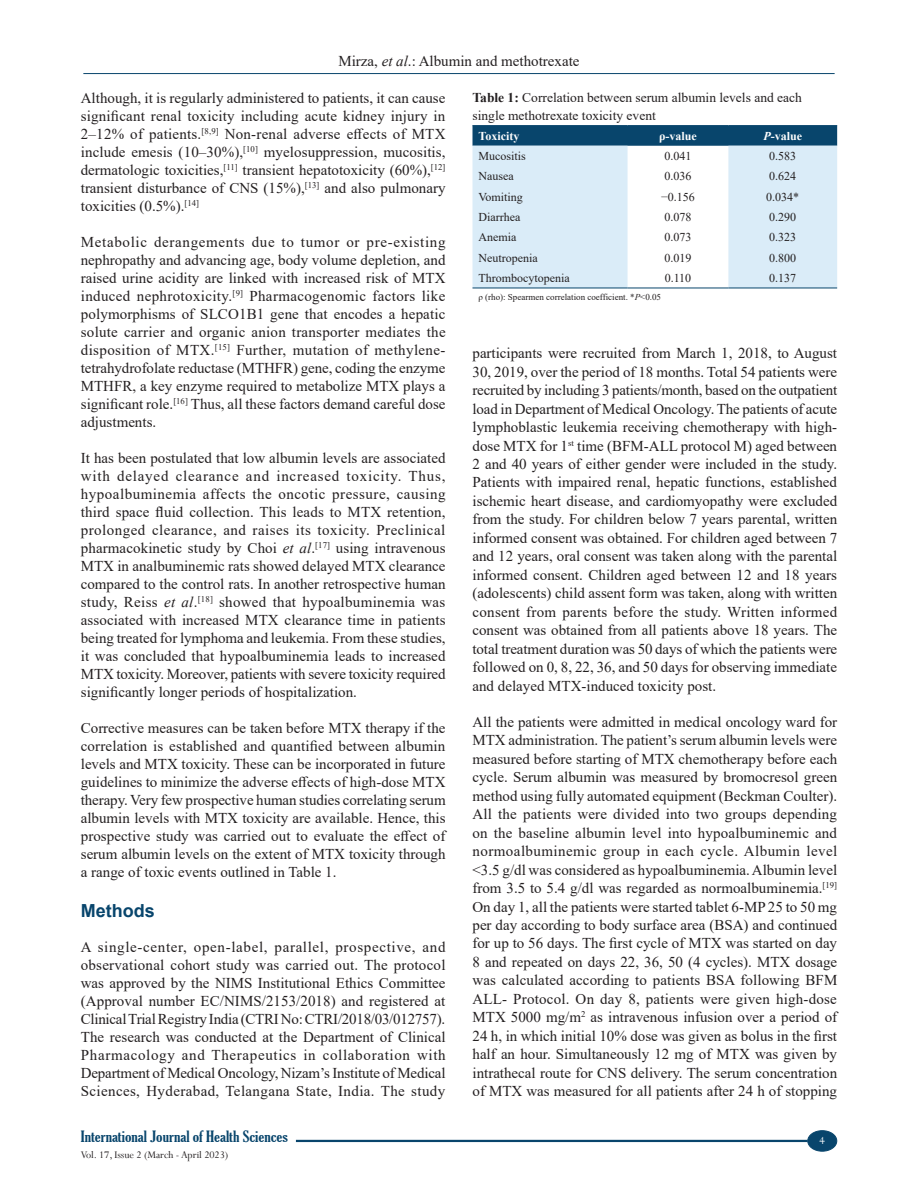
<style>
.page{position:relative;width:918px;height:1188px;background:#fff}
.page>*{position:absolute;margin:0;border:0;box-sizing:border-box;transform-origin:0 0}
.t1{font:700 18px "Helvetica";color:#08456c}
.TX{font:15px/18px "Times New Roman";color:#231f20;text-align:justify}
.t2{font:extra-condensed 15px "Gloucester";color:#08456c;scale:1.25 1}
.TT{font:13.5px/18px "Times New Roman";color:#231f20}
.TB{font:12px "Times New Roman";color:#231f20}
.TBL{font:12px "Times New Roman";color:#231f20}
.TCH{font:700 12px "Times New Roman";color:#fff}
.FOLIO{font:12px "Perpetua";color:#fff}
.t3{font:11.25px "Perpetua";letter-spacing:-.005em;color:#231f20}
.TFN{font:9px "Times New Roman";color:#231f20}
.s1{font-style:italic}
.s2{font-weight:700}
</style>
<div class="page">
<hr style="left:83px;top:73px;width:752px;height:1px;background:#08456c">
<div style="left:808px;top:1131px;width:29px;height:20px;background:#08456c;border-radius:50%"></div>
<div style="left:807px;top:1130px;width:30px;height:22px;border:1px solid #08456c;border-radius:50%"></div>
<hr style="left:296px;top:1140px;width:512px;height:2px;background:#08456c">
<div style="left:472px;top:126px;width:365px;height:20px;background:#08456c"></div>
<svg style="left:472px;top:146px;width:365px;height:142px;fill:#daecf8"></svg>
<hr style="left:472px;top:288px;width:156px;height:1px;background:#08456c">
<hr style="left:628px;top:288px;width:100px;height:1px;background:#08456c">
<hr style="left:728px;top:288px;width:109px;height:1px;background:#08456c">
<hr style="left:472px;top:125px;width:156px;height:1px;background:#08456c">
<hr style="left:628px;top:125px;width:100px;height:1px;background:#08456c">
<hr style="left:728px;top:125px;width:109px;height:1px;background:#08456c">
<p class="TX" style="left:338px;top:51px;width:243px">Mirza, <span class="s1">et al</span>.: Albumin and methotrexate</p>
<p class="TX" style="left:81px;top:88px;width:366px">Although, it is regularly administered to patients, it can cause significant renal toxicity including acute kidney injury in 2–12% of patients.<sup>[8,9]</sup> Non-renal adverse effects of MTX include emesis (10–30%),<sup>[10]</sup> myelosuppression, mucositis, dermatologic toxicities,<sup>[11]</sup> transient hepatotoxicity (60%),<sup>[12] </sup>transient disturbance of CNS (15%),<sup>[13]</sup> and also pulmonary toxicities (0.5%).<sup>[14]</sup></p>
<p class="TX" style="left:81px;top:232px;width:366px">Metabolic derangements due to tumor or pre-existing nephropathy and advancing age, body volume depletion, and raised urine acidity are linked with increased risk of MTX induced nephrotoxicity.<sup>[9]</sup> Pharmacogenomic factors like polymorphisms of SLCO1B1 gene that encodes a hepatic solute carrier and organic anion transporter mediates the disposition of MTX.<sup>[15]</sup> Further, mutation of methylene&shy;tetrahydrofolate reductase (MTHFR) gene, coding the enzyme MTHFR, a key enzyme required to metabolize MTX plays a significant role.<sup>[16]</sup> Thus, all these factors demand careful dose adjustments.</p>
<p class="TX" style="left:81px;top:448px;width:366px">It has been postulated that low albumin levels are associated with delayed clearance and increased toxicity. Thus, hypoalbuminemia affects the oncotic pressure, causing third space fluid collection. This leads to MTX retention, prolonged clearance, and raises its toxicity. Preclinical pharmacokinetic study by Choi <span class="s1">et al</span>.<sup>[17]</sup> using intravenous MTX in analbuminemic rats showed delayed MTX clearance compared to the control rats. In another retrospective human study, Reiss <span class="s1">et al</span>.<sup>[18]</sup> showed that hypoalbuminemia was associated with increased MTX clearance time in patients being treated for lymphoma and leukemia. From these studies, it was concluded that hypoalbuminemia leads to increased MTX toxicity. Moreover, patients with severe toxicity required significantly longer periods of hospitalization.</p>
<p class="TX" style="left:81px;top:719px;width:366px">Corrective measures can be taken before MTX therapy if the correlation is established and quantified between albumin levels and MTX toxicity. These can be incorporated in future guidelines to minimize the adverse effects of high-dose MTX therapy. Very few prospective human studies correlating serum albumin levels with MTX toxicity are available. Hence, this prospective study was carried out to evaluate the effect of serum albumin levels on the extent of MTX toxicity through a range of toxic events outlined in Table 1.</p>
<h1 class="t1" style="left:81px;top:898px;width:75px">Methods</h1>
<p class="TX" style="left:81px;top:938px;width:366px">A single-center, open-label, parallel, prospective, and observational cohort study was carried out. The protocol was approved by the NIMS Institutional Ethics Committee (Approval number EC/NIMS/2153/2018) and registered at Clinical Trial Registry India (CTRI No: CTRI/2018/03/012757).<br>The research was conducted at the Department of Clinical Pharmacology and Therapeutics in collaboration with Department of Medical Oncology, Nizam’s Institute of Medical Sciences, Hyderabad, Telangana State, India. The study</p>
<p class="TT" style="left:472px;top:88px;width:331px"><span class="s2">Table 1:</span> Correlation between serum albumin levels and each single methotrexate toxicity event</p>
<p class="TCH" style="left:478px;top:127px;width:42px">Toxicity</p>
<p class="TCH" style="left:659px;top:127px;width:39px">ρ‑value</p>
<p class="TCH" style="left:763px;top:127px;width:40px"><span class="s1">P</span>‑value</p>
<p class="TB" style="left:478px;top:148px;width:49px">Mucositis</p>
<p class="TB" style="left:664px;top:148px;width:28px">0.041</p>
<p class="TB" style="left:769px;top:148px;width:28px">0.583</p>
<p class="TB" style="left:478px;top:168px;width:37px">Nausea</p>
<p class="TB" style="left:664px;top:168px;width:28px">0.036</p>
<p class="TB" style="left:769px;top:168px;width:28px">0.624</p>
<p class="TB" style="left:478px;top:188px;width:46px">Vomiting</p>
<p class="TB" style="left:661px;top:188px;width:35px">−0.156</p>
<p class="TB" style="left:766px;top:188px;width:34px">0.034*</p>
<p class="TB" style="left:478px;top:209px;width:43px">Diarrhea</p>
<p class="TB" style="left:664px;top:209px;width:28px">0.078</p>
<p class="TB" style="left:769px;top:209px;width:28px">0.290</p>
<p class="TB" style="left:478px;top:229px;width:39px">Anemia</p>
<p class="TB" style="left:664px;top:229px;width:28px">0.073</p>
<p class="TB" style="left:769px;top:229px;width:28px">0.323</p>
<p class="TB" style="left:478px;top:249px;width:61px">Neutropenia</p>
<p class="TB" style="left:664px;top:249px;width:28px">0.019</p>
<p class="TB" style="left:769px;top:249px;width:28px">0.800</p>
<p class="TBL" style="left:478px;top:269px;width:93px">Thrombocytopenia</p>
<p class="TBL" style="left:665px;top:269px;width:28px">0.110</p>
<p class="TBL" style="left:769px;top:269px;width:28px">0.137</p>
<p class="TFN" style="left:478px;top:291px;width:184px">ρ (rho): Spearmen correlation coefficient. *<span class="s1">P</span>&lt;0.05</p>
<p class="TX" style="left:472px;top:344px;width:366px;line-height:18.5px">participants were recruited from March 1, 2018, to August 30, 2019, over the period of 18 months. Total 54 patients were recruited by including 3 patients/month, based on the outpatient load in Department of Medical Oncology. The patients of acute lymphoblastic leukemia receiving chemotherapy with high&shy;dose MTX for 1<sup>st</sup> time (BFM-ALL protocol M) aged between 2 and 40 years of either gender were included in the study.<br>Patients with impaired renal, hepatic functions, established ischemic heart disease, and cardiomyopathy were excluded from the study. For children below 7 years parental, written informed consent was obtained. For children aged between 7 and 12 years, oral consent was taken along with the parental informed consent. Children aged between 12 and 18 years (adolescents) child assent form was taken, along with written consent from parents before the study. Written informed consent was obtained from all patients above 18 years. The total treatment duration was 50 days of which the patients were followed on 0, 8, 22, 36, and 50 days for observing immediate and delayed MTX-induced toxicity post.</p>
<p class="TX" style="left:472px;top:712px;width:366px;line-height:18.5px">All the patients were admitted in medical oncology ward for MTX administration. The patient’s serum albumin levels were measured before starting of MTX chemotherapy before each cycle. Serum albumin was measured by bromocresol green method using fully automated equipment (Beckman Coulter).<br>All the patients were divided into two groups depending on the baseline albumin level into hypoalbuminemic and normoalbuminemic group in each cycle. Albumin level &lt;3.5 g/dl was considered as hypoalbuminemia. Albumin level from 3.5 to 5.4 g/dl was regarded as normoalbuminemia.<sup>[19] </sup>On day 1, all the patients were started tablet 6-MP 25 to 50 mg per day according to body surface area (BSA) and continued for up to 56 days. The first cycle of MTX was started on day 8 and repeated on days 22, 36, 50 (4 cycles). MTX dosage was calculated according to patients BSA following BFM ALL- Protocol. On day 8, patients were given high-dose MTX 5000 mg/m<sup>2</sup> as intravenous infusion over a period of 24 h, in which initial 10% dose was given as bolus in the first half an hour. Simultaneously 12 mg of MTX was given by intrathecal route for CNS delivery. The serum concentration of MTX was measured for all patients after 24 h of stopping</p>
<p class="t2" style="left:81px;top:1128px;width:167px">International Journal of Health Sciences</p>
<p class="FOLIO" style="left:820px;top:1133px;width:7px">4</p>
<p class="t3" style="left:81px;top:1148px;width:149px">Vol. 17, Issue 2 (March - April 2023)</p>
</div>
